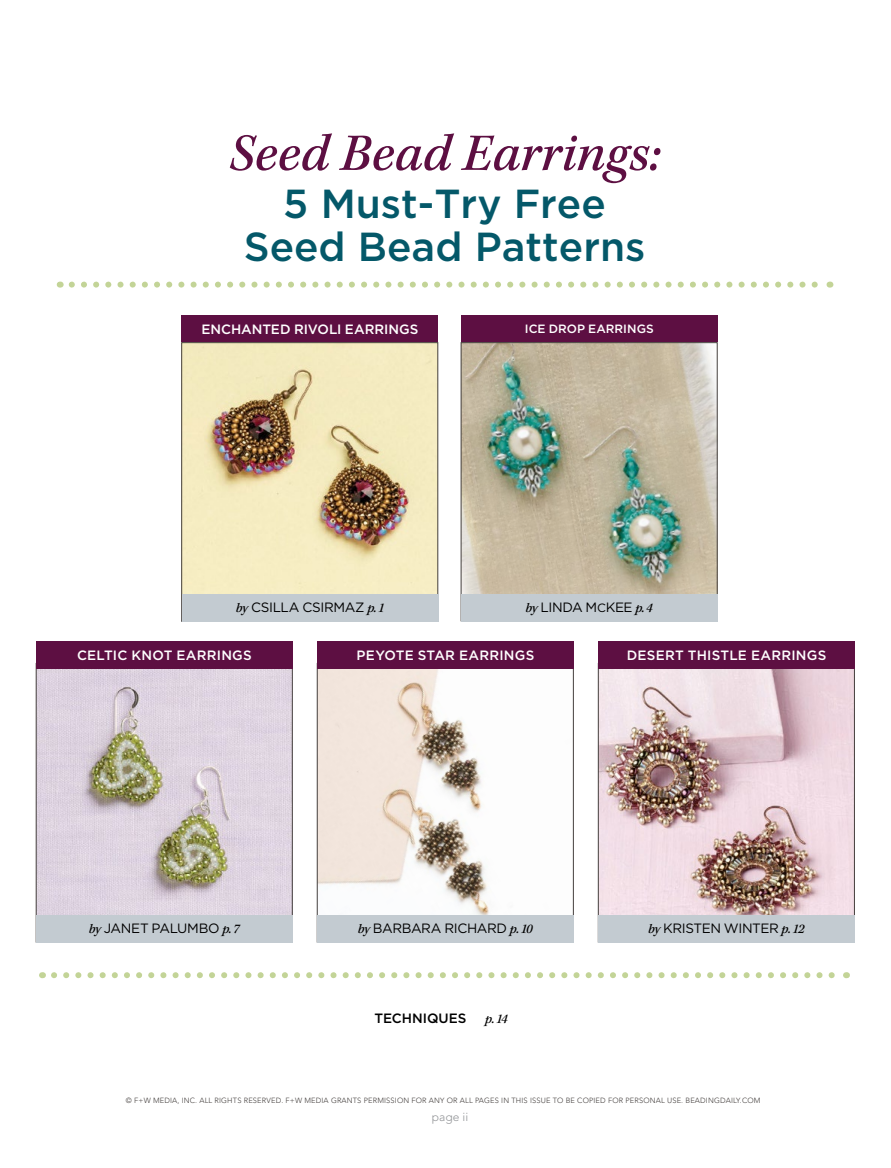
<style>
.page{position:relative;width:891px;height:1168px;background:#fff}
.page>*{position:absolute;margin:0;border:0;box-sizing:border-box;transform-origin:0 0}
.t1{font:italic 500 54px "Kepler Std";color:#5d0f42}
.t2{font:500 40.5px/43.5px "Gotham";color:#045869;text-align:center}
.t3{font:13.5px "Gotham";letter-spacing:-.03em;color:#000}
.t4{font:500 13.5px "Gotham";letter-spacing:.015em;color:#fff}
.t5{font:500 13.5px "Gotham";letter-spacing:-.005em;color:#fff}
.t6{font:500 13.5px "Gotham";color:#000}
.t7{font:italic 500 13.5px "Kepler Std";color:#000}
.t8{font:500 12px "Gotham";letter-spacing:.005em;color:#fff}
.t9{font:300 12px "Avenir LT Std";color:#939598}
.t10{font:300 7.5px "Avenir LT Std";letter-spacing:.02em;color:#433e3c}
.s1{font-family:"Kepler Std";font-weight:500;font-style:italic}
.s2{font-size:12px}
</style>
<div class="page">
<svg style="left:54px;top:972px;width:781px;height:6px"></svg>
<div style="left:461px;top:316px;width:257px;height:27px;background:#5d0f42"></div>
<img style="left:463px;top:344px;width:252px;height:250px">
<div style="left:461px;top:342px;width:256px;height:279px;border:1px solid #433e3c"></div>
<div style="left:461px;top:594px;width:256px;height:27px;background:#c3cbd1"></div>
<img style="left:38px;top:668px;width:252px;height:247px">
<div style="left:36px;top:915px;width:256px;height:27px;background:#c3cbd1"></div>
<div style="left:36px;top:641px;width:257px;height:27px;background:#5d0f42"></div>
<div style="left:182px;top:316px;width:256px;height:27px;background:#5d0f42"></div>
<img style="left:184px;top:344px;width:252px;height:251px">
<div style="left:182px;top:342px;width:256px;height:279px;border:1px solid #433e3c"></div>
<div style="left:182px;top:595px;width:257px;height:27px;background:#c3cbd1"></div>
<svg style="left:72px;top:282px;width:746px;height:6px"></svg>
<img style="left:319px;top:668px;width:253px;height:247px">
<div style="left:317px;top:915px;width:257px;height:27px;background:#c3cbd1"></div>
<div style="left:317px;top:641px;width:257px;height:27px;background:#5d0f42"></div>
<img style="left:600px;top:668px;width:253px;height:247px">
<div style="left:598px;top:915px;width:257px;height:27px;background:#c3cbd1"></div>
<div style="left:598px;top:641px;width:257px;height:27px;background:#5d0f42"></div>
<h1 class="t1" style="left:229px;top:122px;width:433px">Seed Bead Earrings:</h1>
<h2 class="t2" style="left:244px;top:181px;width:403px">5 Must-Try Free<br>Seed Bead Patterns</h2>
<h3 class="t5" style="left:202px;top:320px;width:218px">ENCHANTED RIVOLI EARRINGS</h3>
<h3 class="t3" style="left:236px;top:599px;width:150px"><span class="s1">by</span> CSILLA CSIRMAZ <span class="s1">p. 1</span></h3>
<h3 class="t8" style="left:525px;top:321px;width:130px">ICE DROP EARRINGS</h3>
<h3 class="t3" style="left:526px;top:598px;width:129px"><span class="s1">by</span> LINDA M<span class="s2">C</span>KEE <span class="s1">p. 4</span></h3>
<h3 class="t4" style="left:77px;top:646px;width:176px">CELTIC KNOT EARRINGS</h3>
<h3 class="t3" style="left:89px;top:919px;width:152px"><span class="s1">by</span> JANET PALUMBO <span class="s1">p. 7</span></h3>
<h3 class="t4" style="left:357px;top:646px;width:179px">PEYOTE STAR EARRINGS</h3>
<h3 class="t4" style="left:627px;top:646px;width:201px">DESERT THISTLE EARRINGS</h3>
<h3 class="t3" style="left:358px;top:919px;width:176px"><span class="s1">by</span> BARBARA RICHARD <span class="s1">p. 10</span></h3>
<h3 class="t6" style="left:375px;top:1009px;width:94px">TECHNIQUES</h3>
<h3 class="t7" style="left:485px;top:1011px;width:24px">p. 14</h3>
<h3 class="t3" style="left:648px;top:919px;width:158px"><span class="s1">by</span> KRISTEN WINTER <span class="s1">p. 12</span></h3>
<p class="t10" style="left:126px;top:1096px;width:636px">© F+W MEDIA, INC. ALL RIGHTS RESERVED. F+W MEDIA GRANTS PERMISSION FOR ANY OR ALL PAGES IN THIS ISSUE TO BE COPIED FOR PERSONAL USE. BEADINGDAILY.COM</p>
<h3 class="t9" style="left:432px;top:1109px;width:38px">page ii</h3>
</div>
